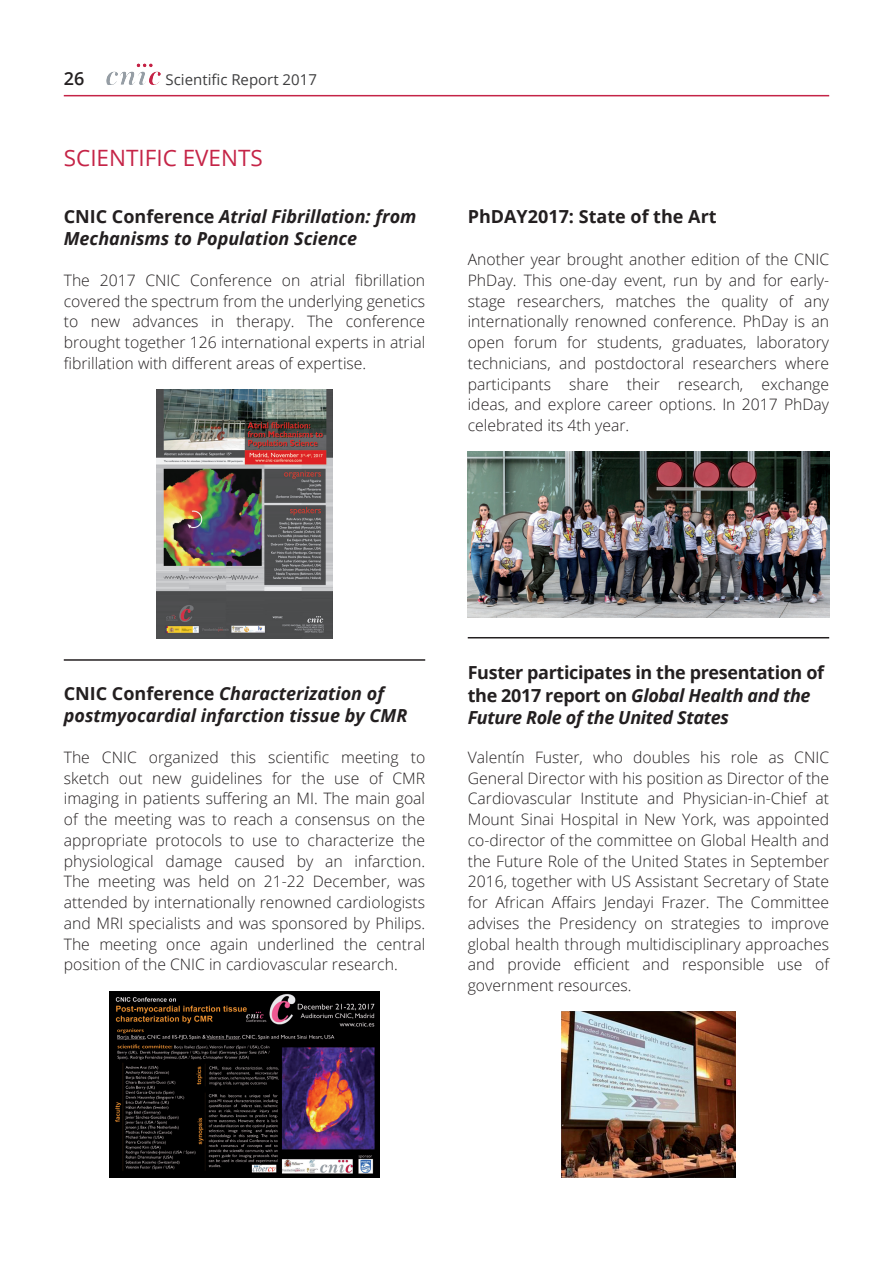
<style>
.page{position:relative;width:893px;height:1263px;background:#fff}
.page>*{position:absolute;margin:0;border:0;box-sizing:border-box;transform-origin:0 0}
.t1{font:22.5px "Open Sans";color:#c52447}
.t2{font:italic 700 18px/22.5px "Open Sans";color:#231f20}
.t3{font:700 18px/22.5px "Open Sans";letter-spacing:-.02em;color:#231f20}
.t4{font:700 18px "Open Sans";color:#231f20}
.t5{font:600 18px "Open Sans";color:#231f20}
.t6{font:300 15.75px/20.7px "Open Sans";color:#231f20;text-align:justify}
.t7{font:15px "Open Sans";color:#3e3e3f}
.s1{font-style:normal}
.s2{font-style:italic}
</style>
<div class="page">
<svg style="left:144px;top:64px;width:9px;height:4px"></svg>
<hr style="left:64px;top:95px;width:765px;height:1px;background:#c52447">
<img style="left:157px;top:390px;width:175px;height:248px">
<hr style="left:64px;top:659px;width:361px;height:2px;background:#231f20">
<img style="left:110px;top:991px;width:269px;height:187px">
<img style="left:468px;top:452px;width:361px;height:166px">
<hr style="left:468px;top:637px;width:361px;height:1px;background:#231f20">
<img style="left:561px;top:1012px;width:175px;height:166px">
<p class="t5" style="left:64px;top:66px;width:22px">26</p>
<p class="t7" style="left:166px;top:69px;width:153px">SCIENTIFIC REPORT 2017</p>
<h1 class="t1" style="left:64px;top:142px;width:198px">SCIENTIFIC EVENTS</h1>
<p class="t2" style="left:64px;top:204px;width:354px;text-indent:48px"><span class="s1">Conference</span> Atrial Fibrillation: from<br>Mechanisms to Population Science</p>
<p class="t6" style="left:64px;top:269px;width:363px">The 2017 CNIC Conference on atrial fibrillation covered the spectrum from the underlying genetics to new advances in therapy. The conference brought together 126 international experts in atrial fibrillation with different areas of expertise.</p>
<p class="t4" style="left:64px;top:203px;width:12px">CNIC</p>
<p class="t4" style="left:468px;top:203px;width:250px">PhDAY2017: State of the Art</p>
<p class="t6" style="left:468px;top:249px;width:363px">Another year brought another edition of the CNIC PhDay. This one-day event, run by and for early&shy;stage researchers, matches the quality of any internationally renowned conference. PhDay is an open forum for students, graduates, laboratory technicians, and postdoctoral researchers where participants share their research, exchange ideas, and explore career options. In 2017 PhDay celebrated its 4th year.</p>
<p class="t2" style="left:64px;top:681px;width:345px;text-indent:48px"><span class="s1">Conference</span> Characterization of postmyocardial infarction tissue by CMR</p>
<p class="t6" style="left:64px;top:746px;width:363px">The CNIC organized this scientific meeting to sketch out new guidelines for the use of CMR imaging in patients suffering an MI. The main goal of the meeting was to reach a consensus on the appropriate protocols to use to characterize the physiological damage caused by an infarction.<br>The meeting was held on 21-22 December, was attended by internationally renowned cardiologists and MRI specialists and was sponsored by Philips.<br>The meeting once again underlined the central position of the CNIC in cardiovascular research.</p>
<p class="t4" style="left:64px;top:680px;width:12px">CNIC</p>
<p class="t3" style="left:468px;top:661px;width:358px">Fuster participates in the presentation of the 2017 report on <span class="s2">Global Health and the<br>Future Role of the United States</span></p>
<p class="t6" style="left:468px;top:746px;width:363px">Valentín Fuster, who doubles his role as CNIC General Director with his position as Director of the Cardiovascular Institute and Physician-in-Chief at Mount Sinai Hospital in New York, was appointed co-director of the committee on Global Health and the Future Role of the United States in September 2016, together with US Assistant Secretary of State for African Affairs Jendayi Frazer. The Committee advises the Presidency on strategies to improve global health through multidisciplinary approaches and provide efficient and responsible use of government resources.</p>
</div>
